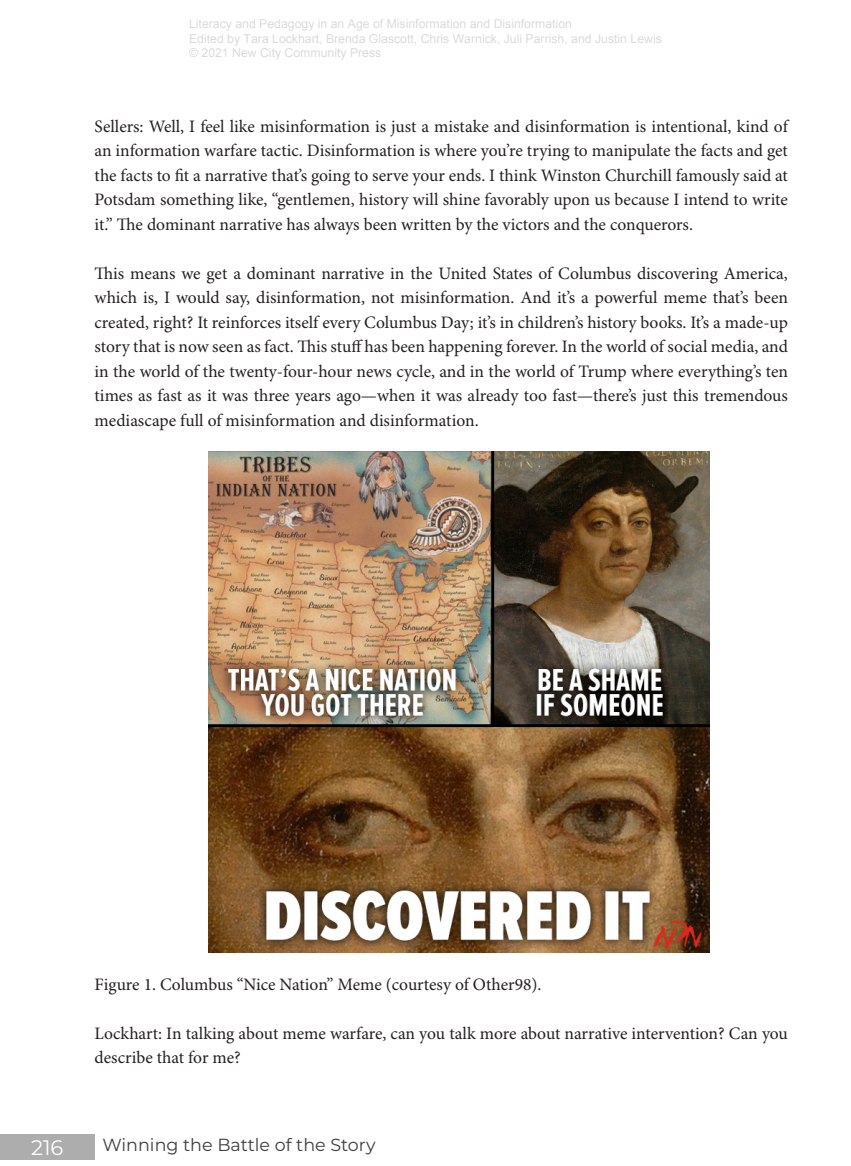
<style>
.page{position:relative;width:851px;height:1166px;background:#fff}
.page>*{position:absolute;margin:0;border:0;box-sizing:border-box;transform-origin:0 0}
.t1{font:21px "Montserrat";color:#fff}
.Parlor_Body{font:17.5px/24.5px "Minion Pro";color:#231f20;text-align:justify}
.t2{font:17.5px "Montserrat";color:#3e3e3f}
.t3{font:12.25px/14.7px "Arial";color:rgb(0 0 0/.15)}
</style>
<div class="page">
<div style="left:0;top:1134px;width:94px;height:26px;background:#adadad"></div>
<img style="left:208px;top:452px;width:501px;height:500px">
<p class="t3" style="left:189px;top:16px;width:474px">Literacy and Pedagogy in an Age of Misinformation and Disinformation<br>Edited by Tara Lockhart, Brenda Glascott, Chris Warnick, Juli Parrish, and Justin Lewis © 2021 New City Community Press</p>
<p class="Parlor_Body" style="left:94px;top:115px;width:696px">Sellers: Well, I feel like misinformation is just a mistake and disinformation is intentional, kind of an information warfare tactic. Disinformation is where you’re trying to manipulate the facts and get the facts to fit a narrative that’s going to serve your ends. I think Winston Churchill famously said at Potsdam something like, “gentlemen, history will shine favorably upon us because I intend to write it.” The dominant narrative has always been written by the victors and the conquerors.</p>
<p class="Parlor_Body" style="left:94px;top:262px;width:695px">This means we get a dominant narrative in the United States of Columbus discovering America, which is, I would say, disinformation, not misinformation. And it’s a powerful meme that’s been created, right? It reinforces itself every Columbus Day; it’s in children’s history books. It’s a made-up story that is now seen as fact. This stuff has been happening forever. In the world of social media, and in the world of the twenty-four-hour news cycle, and in the world of Trump where everything’s ten times as fast as it was three years ago—when it was already too fast—there’s just this tremendous mediascape full of misinformation and disinformation.</p>
<p class="Parlor_Body" style="left:94px;top:972px;width:448px">Figure 1. Columbus “Nice Nation” Meme (courtesy of Other98).</p>
<p class="Parlor_Body" style="left:94px;top:1021px;width:694px">Lockhart: In talking about meme warfare, can you talk more about narrative intervention? Can you describe that for me?</p>
<p class="t1" style="left:31px;top:1132px;width:34px">216</p>
<p class="t2" style="left:102px;top:1133px;width:275px">Winning the Battle of the Story</p>
</div>
